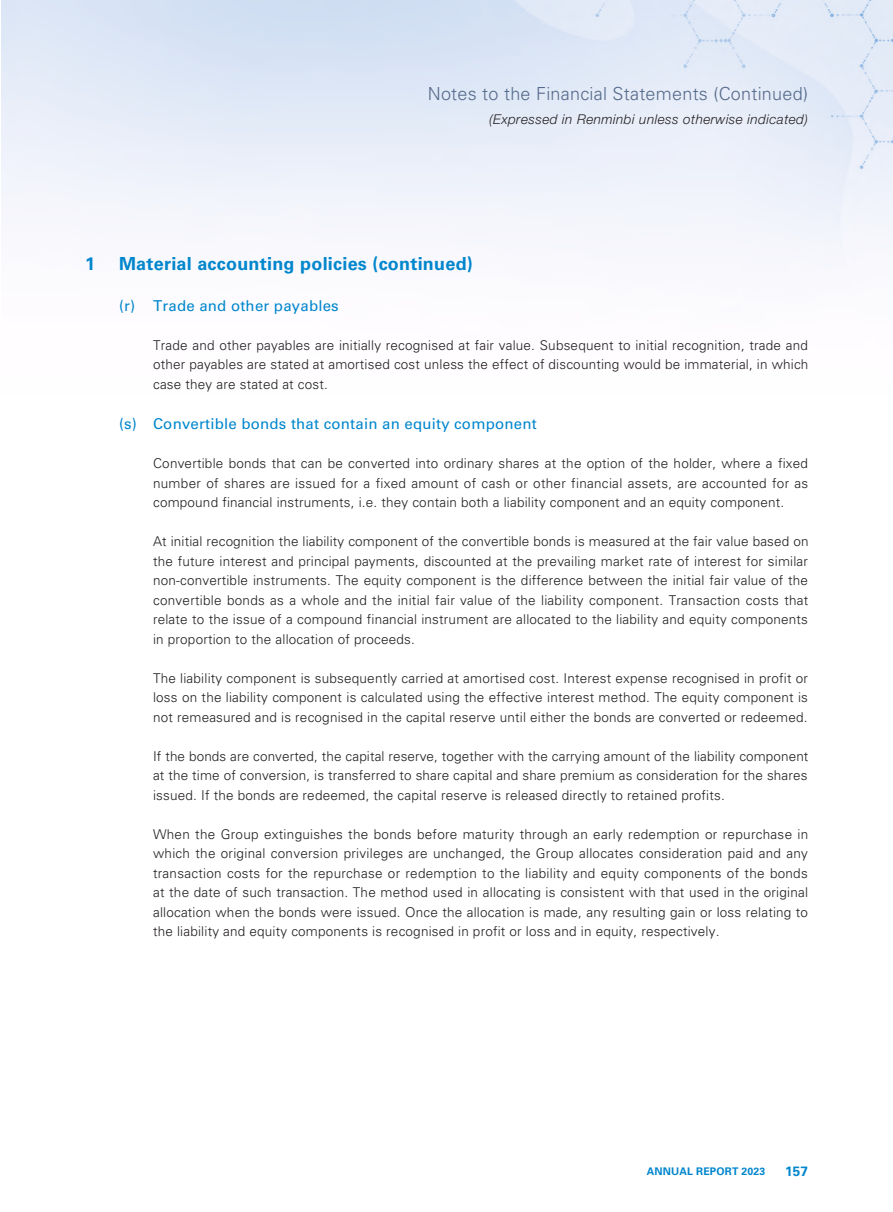
<style>
.page{position:relative;width:893px;height:1212px;background:#fff}
.page>*{position:absolute;margin:0;border:0;box-sizing:border-box;transform-origin:0 0}
.t1{font:300 18px "Univers LT Std";letter-spacing:.015em;color:#566a8b}
._01_H1{font:700 18px "Univers LT Std";letter-spacing:.015em;color:#0086cd}
._02_H2{font:15px "Univers LT Std";letter-spacing:.015em;color:#0086cd}
._00_txt{font:300 13.5px/19.5px "Univers LT Std";letter-spacing:.015em;color:#231f20;text-align:justify}
.t2{font:italic 300 13.5px "Helvetica Neue LT Std";letter-spacing:.035em;color:#231f20}
.t3{font:700 13.5px "Univers LT Std";color:#0086cd}
.t4{font:700 10.5px "Univers LT Std";letter-spacing:.015em;color:#0086cd}
</style>
<div class="page">
<img style="left:1px;top:0;width:892px;height:252px">
<h1 class="t1" style="left:428px;top:83px;width:382px">Notes to the Financial Statements (Continued)</h1>
<p class="t2" style="left:489px;top:111px;width:320px">(Expressed in Renminbi unless otherwise indicated)</p>
<p class="_01_H1" style="left:85px;top:253px;width:12px">1</p>
<p class="_01_H1" style="left:119px;top:253px;width:355px">Material accounting policies (continued)</p>
<p class="_02_H2" style="left:119px;top:296px;width:221px">(r) Trade and other payables</p>
<p class="_00_txt" style="left:153px;top:335px;width:657px">Trade and other payables are initially recognised at fair value. Subsequent to initial recognition, trade and other payables are stated at amortised cost unless the effect of discounting would be immaterial, in which case they are stated at cost.</p>
<p class="_02_H2" style="left:119px;top:415px;width:419px">(s) Convertible bonds that contain an equity component</p>
<p class="_00_txt" style="left:153px;top:454px;width:657px">Convertible bonds that can be converted into ordinary shares at the option of the holder, where a fixed number of shares are issued for a fixed amount of cash or other financial assets, are accounted for as compound financial instruments, i.e. they contain both a liability component and an equity component.</p>
<p class="_00_txt" style="left:153px;top:532px;width:657px">At initial recognition the liability component of the convertible bonds is measured at the fair value based on the future interest and principal payments, discounted at the prevailing market rate of interest for similar non-convertible instruments. The equity component is the difference between the initial fair value of the convertible bonds as a whole and the initial fair value of the liability component. Transaction costs that relate to the issue of a compound financial instrument are allocated to the liability and equity components in proportion to the allocation of proceeds.</p>
<p class="_00_txt" style="left:153px;top:668px;width:656px">The liability component is subsequently carried at amortised cost. Interest expense recognised in profit or loss on the liability component is calculated using the effective interest method. The equity component is not remeasured and is recognised in the capital reserve until either the bonds are converted or redeemed.</p>
<p class="_00_txt" style="left:153px;top:746px;width:657px">If the bonds are converted, the capital reserve, together with the carrying amount of the liability component at the time of conversion, is transferred to share capital and share premium as consideration for the shares issued. If the bonds are redeemed, the capital reserve is released directly to retained profits.</p>
<p class="_00_txt" style="left:153px;top:824px;width:657px">When the Group extinguishes the bonds before maturity through an early redemption or repurchase in which the original conversion privileges are unchanged, the Group allocates consideration paid and any transaction costs for the repurchase or redemption to the liability and equity components of the bonds at the date of such transaction. The method used in allocating is consistent with that used in the original allocation when the bonds were issued. Once the allocation is made, any resulting gain or loss relating to the liability and equity components is recognised in profit or loss and in equity, respectively.</p>
<p class="t4" style="left:647px;top:1165px;width:120px">ANNUAL REPORT 2023</p>
<p class="t3" style="left:785px;top:1164px;width:24px">157</p>
</div>
